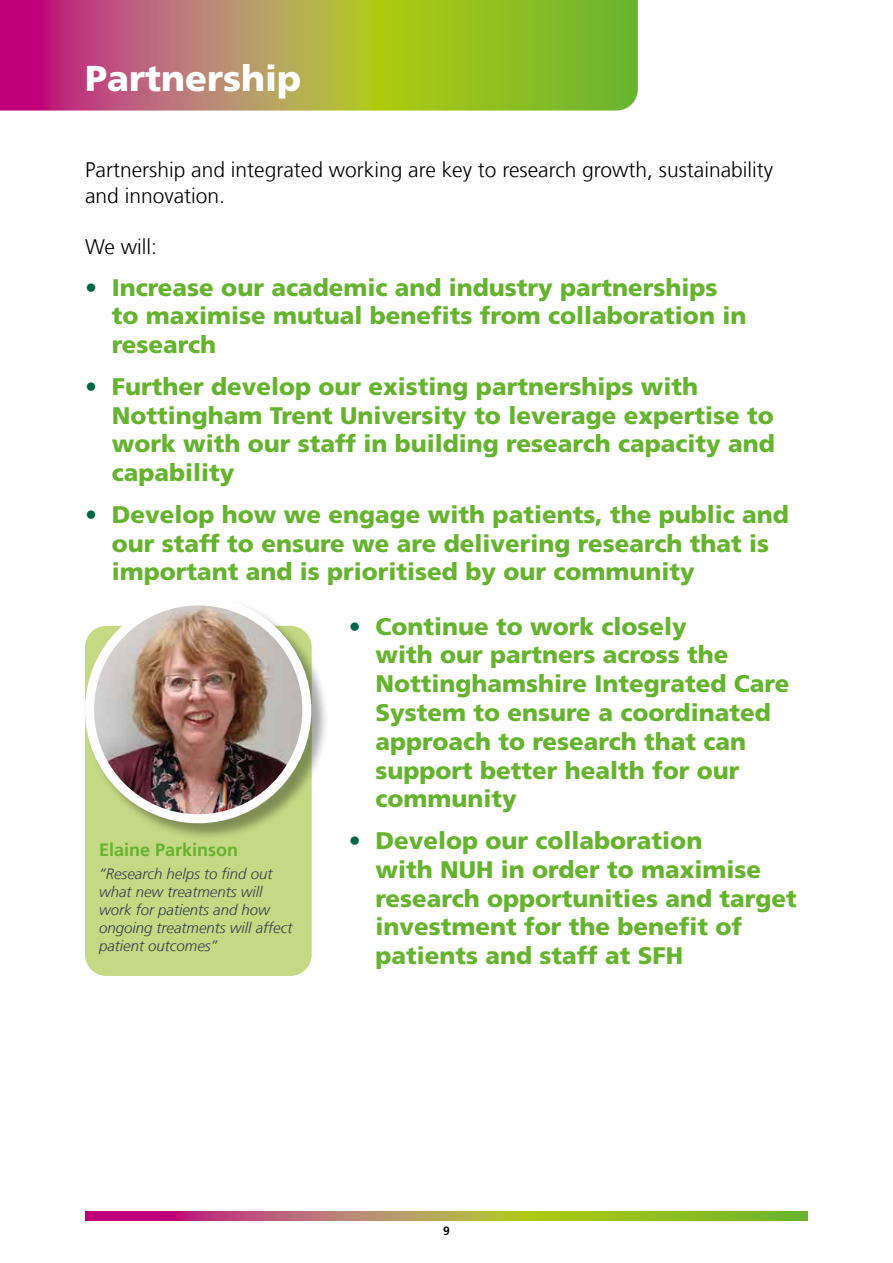
<style>
.page{position:relative;width:893px;height:1263px;background:#fff}
.page>*{position:absolute;margin:0;border:0;box-sizing:border-box;transform-origin:0 0}
.t1{font:900 36px "Frutiger LT Com";color:#fff}
.t2{font:900 24px/28.8px "Frutiger LT Com";color:#65b32e}
.t3{font:300 21px/25.2px "Frutiger LT Com";color:#000}
.t4{font:700 18px "Frutiger LT Com";color:#65b32e}
.t5{font:italic 300 15px/18px "Frutiger LT Com";color:#333f4f}
.t6{font:700 12px "Frutiger LT Com";color:#000}
.s1{color:#064}
</style>
<div class="page">
<svg style="left:85px;top:1212px;width:723px;height:8px;background:#a9884d"></svg>
<svg style="left:0;top:0;width:638px;height:111px;background:#a8914c"></svg>
<div style="left:85px;top:626px;width:227px;height:350px;background:#c5d984;border-radius:21px"></div>
<div style="left:86px;top:597px;width:243px;height:244px;background:#000;opacity:.35"></div>
<img style="left:90px;top:601px;width:217px;height:218px;border-radius:109px">
<div style="left:85px;top:596px;width:226px;height:227px;border:9px solid #fff;border-radius:50%"></div>
<h1 class="t1" style="left:85px;top:56px;width:218px">Partnership</h1>
<p class="t3" style="left:85px;top:158px;width:690px">Partnership and integrated working are key to research growth, sustainability and innovation.</p>
<p class="t3" style="left:85px;top:234px;width:73px">We will:</p>
<p class="t2" style="left:112px;top:273px;width:636px;text-indent:-27px"><span class="s1">•</span> Increase our academic and industry partnerships to maximise mutual benefits from collaboration in research</p>
<p class="t2" style="left:112px;top:372px;width:665px;text-indent:-27px"><span class="s1">•</span> Further develop our existing partnerships with Nottingham Trent University to leverage expertise to work with our staff in building research capacity and capability</p>
<p class="t2" style="left:112px;top:500px;width:679px;text-indent:-27px"><span class="s1">•</span> Develop how we engage with patients, the public and our staff to ensure we are delivering research that is important and is prioritised by our community</p>
<p class="t2" style="left:375px;top:612px;width:415px;text-indent:-27px"><span class="s1">•</span> Continue to work closely<br>with our partners across the<br>Nottinghamshire Integrated Care<br>System to ensure a coordinated approach to research that can support better health for our community</p>
<p class="t2" style="left:375px;top:826px;width:423px;text-indent:-27px"><span class="s1">•</span> Develop our collaboration<br>with NUH in order to maximise research opportunities and target investment for the benefit of patients and staff at SFH</p>
<p class="t4" style="left:99px;top:839px;width:141px">Elaine Parkinson</p>
<p class="t5" style="left:99px;top:864px;width:195px">“Research helps to find out what new treatments will work for patients and how ongoing treatments will affect patient outcomes”</p>
<p class="t6" style="left:443px;top:1223px;width:8px">9</p>
</div>
